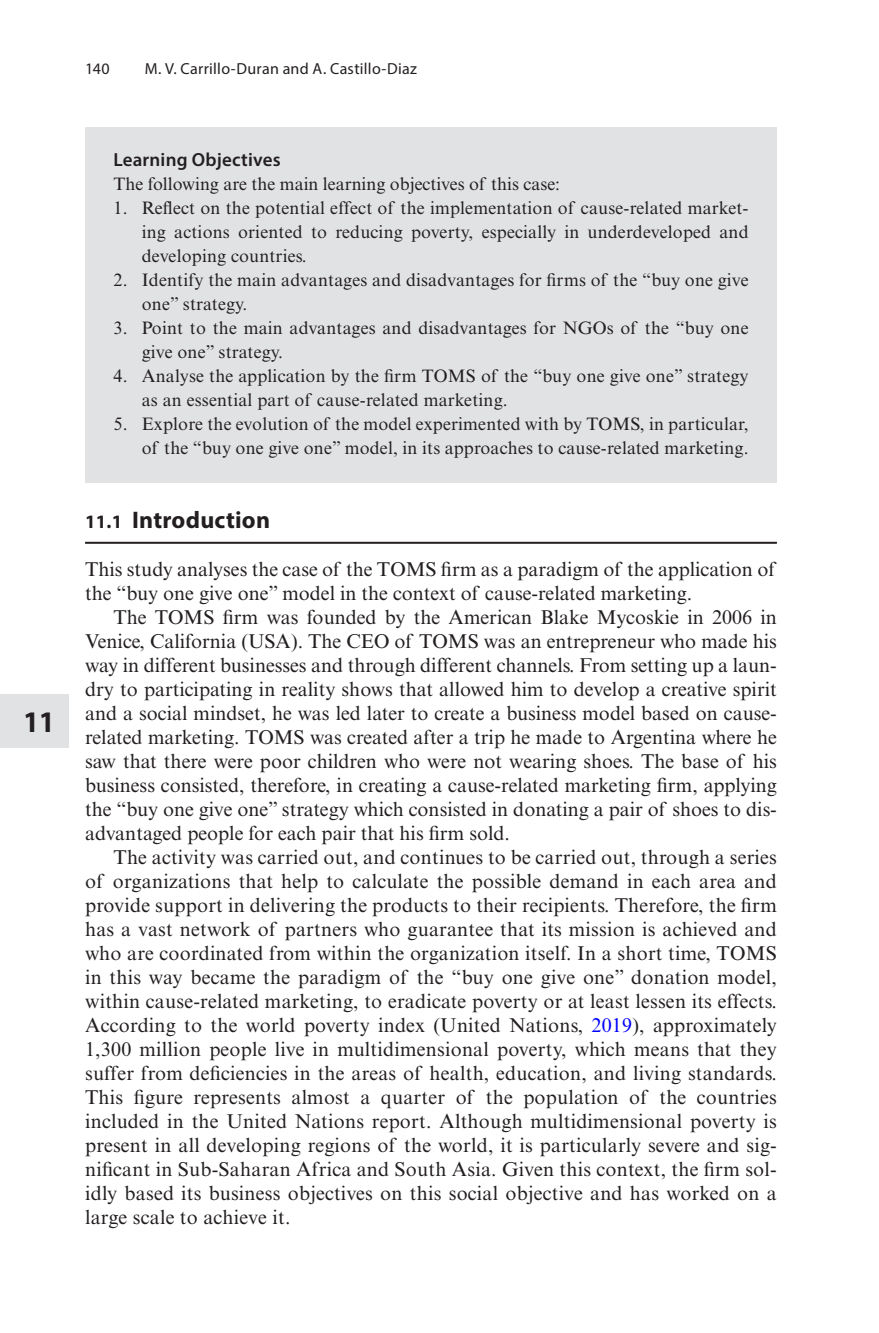
<style>
.page{position:relative;width:879px;height:1333px;background:#fff}
.page>*{position:absolute;margin:0;border:0;box-sizing:border-box;transform-origin:0 0}
.t1{font:700 semi-condensed 30px "Myriad Pro";color:#231f20}
._1_hd{font:700 24px "Myriad Pro";letter-spacing:.01em;color:#231f20}
.Text{font:20px/24px "Times New Roman MT Std";color:#231f20;text-align:justify}
.Text_flush{font:20px/24px "Times New Roman MT Std";color:#231f20}
.B_title_Overview{font:600 19px "Myriad Pro";letter-spacing:.01em;color:#231f20}
.ONum_list_mid{font:18px/24px "Times New Roman MT Std";letter-spacing:.01em;color:#231f20}
.B_text_flush_Overvie{font:18px "Times New Roman MT Std";color:#231f20}
.t2{font:16px "Myriad Pro";letter-spacing:.02em;color:#231f20}
.s1{font-size:19px}
.s2{color:#00f}
</style>
<div class="page">
<div style="left:0;top:694px;width:68px;height:54px;background:#e1e2e4"></div>
<div style="left:85px;top:127px;width:692px;height:67px;background:#e1e2e4"></div>
<div style="left:85px;top:177px;width:692px;height:114px;background:#e1e2e4"></div>
<div style="left:85px;top:249px;width:692px;height:90px;background:#e1e2e4"></div>
<div style="left:85px;top:297px;width:692px;height:90px;background:#e1e2e4"></div>
<div style="left:85px;top:345px;width:692px;height:90px;background:#e1e2e4"></div>
<div style="left:85px;top:393px;width:692px;height:90px;background:#e1e2e4"></div>
<hr style="left:85px;top:542px;width:692px;height:2px;background:#231f20">
<h1 class="t1" style="left:24px;top:702px;width:32px">11</h1>
<p class="t2" style="left:85px;top:58px;width:26px">140</p>
<p class="t2" style="left:145px;top:58px;width:274px">M. V. Carrillo-Duran and A. Castillo-Diaz</p>
<p class="B_title_Overview" style="left:113px;top:147px;width:169px">Learning Objectives</p>
<p class="B_text_flush_Overvie" style="left:113px;top:173px;width:448px">The following are the main learning objectives of this case:</p>
<p class="ONum_list_mid" style="left:142px;top:195px;width:608px;text-align:justify;text-indent:-28px">1. Reflect on the potential effect of the implementation of cause-related market&shy;ing actions oriented to reducing poverty, especially in underdeveloped and developing countries.</p>
<p class="ONum_list_mid" style="left:142px;top:267px;width:608px;text-indent:-28px">2. Identify the main advantages and disadvantages for firms of the “buy one give one” strategy.</p>
<p class="ONum_list_mid" style="left:142px;top:315px;width:608px;text-indent:-28px">3. Point to the main advantages and disadvantages for NGOs of the “buy one give one” strategy.</p>
<p class="ONum_list_mid" style="left:142px;top:363px;width:608px;text-indent:-28px">4. Analyse the application by the firm TOMS of the “buy one give one” strategy as an essential part of cause-related marketing.</p>
<p class="ONum_list_mid" style="left:114px;top:411px;width:636px;text-align:right">5. Explore the evolution of the model experimented with by TOMS, in particular, of the “buy one give one” model, in its approaches to cause-related marketing.</p>
<h2 class="_1_hd" style="left:85px;top:504px;width:186px"><span class="s1">11.1</span> Introduction</h2>
<p class="Text_flush" style="left:85px;top:557px;width:691px">This study analyses the case of the TOMS firm as a paradigm of the application of the “buy one give one” model in the context of cause-related marketing.</p>
<p class="Text" style="left:85px;top:605px;width:693px;text-indent:28px">The TOMS firm was founded by the American Blake Mycoskie in 2006 in Venice, California (USA). The CEO of TOMS was an entrepreneur who made his way in different businesses and through different channels. From setting up a laun&shy;dry to participating in reality shows that allowed him to develop a creative spirit and a social mindset, he was led later to create a business model based on cause&shy;related marketing. TOMS was created after a trip he made to Argentina where he saw that there were poor children who were not wearing shoes. The base of his business consisted, therefore, in creating a cause-related marketing firm, applying the “buy one give one” strategy which consisted in donating a pair of shoes to dis&shy;advantaged people for each pair that his firm sold.</p>
<p class="Text" style="left:85px;top:845px;width:693px;text-indent:28px">The activity was carried out, and continues to be carried out, through a series of organizations that help to calculate the possible demand in each area and provide support in delivering the products to their recipients. Therefore, the firm has a vast network of partners who guarantee that its mission is achieved and who are coordinated from within the organization itself. In a short time, TOMS in this way became the paradigm of the “buy one give one” donation model, within cause-related marketing, to eradicate poverty or at least lessen its effects.<br>According to the world poverty index (United Nations, <span class="s2">2019</span>), approximately 1,300 million people live in multidimensional poverty, which means that they suffer from deficiencies in the areas of health, education, and living standards.<br>This figure represents almost a quarter of the population of the countries included in the United Nations report. Although multidimensional poverty is present in all developing regions of the world, it is particularly severe and sig&shy;nificant in Sub-Saharan Africa and South Asia. Given this context, the firm sol&shy;idly based its business objectives on this social objective and has worked on a large scale to achieve it.</p>
</div>
